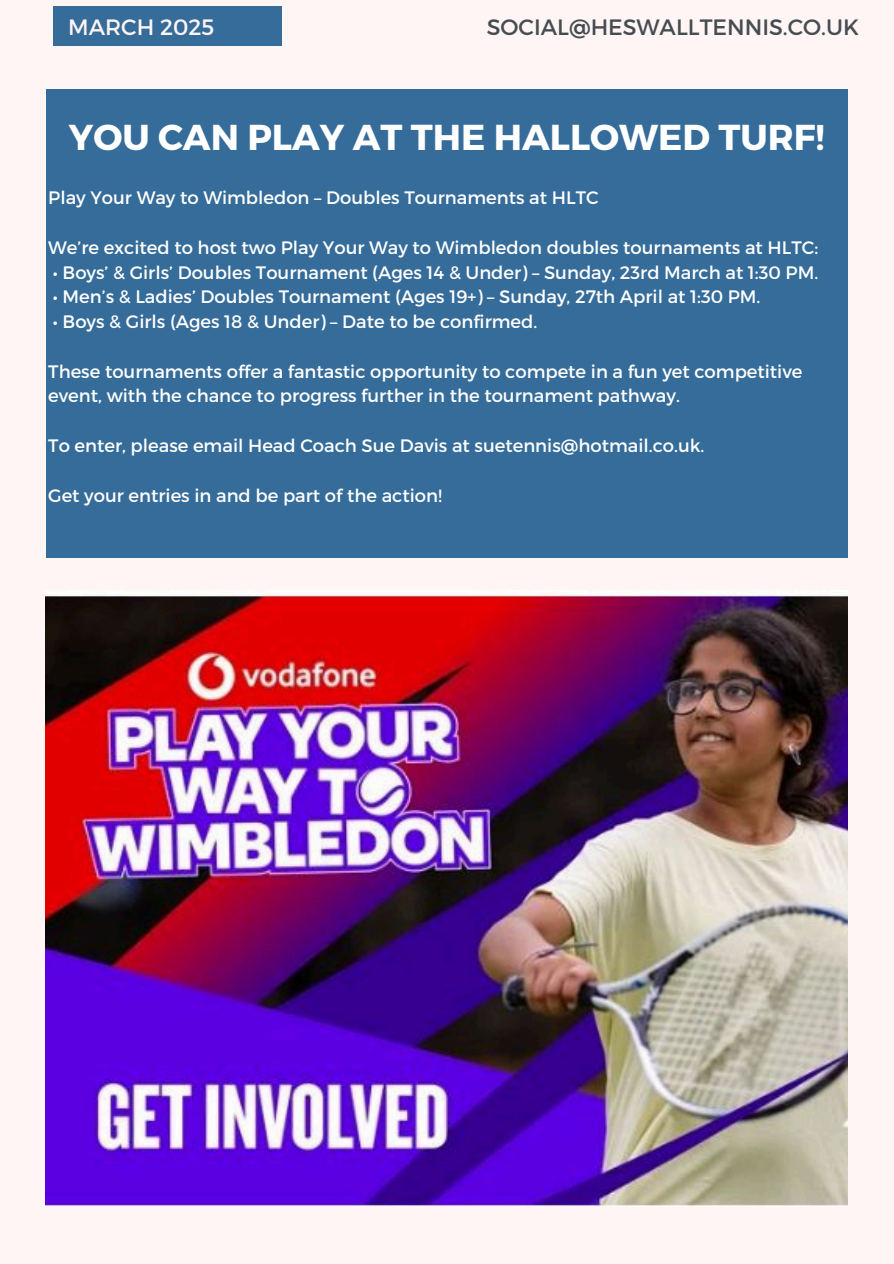
<style>
.page{position:relative;width:894px;height:1264px;background:#fff}
.page>*{position:absolute;margin:0;border:0;box-sizing:border-box;transform-origin:0 0}
.t1{font:700 36px "Montserrat";color:#fff}
.t2{font:22.2px "Montserrat";color:#464d50}
.t3{font:22.2px "Montserrat";color:#fff5f5}
.t4{font:18px/24.8px "Montserrat";color:#fff}
</style>
<div class="page">
<div style="left:0;top:0;width:893px;height:1263px;background:#fff5f5"></div>
<div style="left:46px;top:89px;width:801px;height:468px;background:#356c9a"></div>
<img style="left:46px;top:594px;width:801px;height:612px">
<div style="left:53px;top:6px;width:229px;height:40px;background:#356c9a"></div>
<p class="t3" style="left:68px;top:13px;width:147px">MARCH 2025</p>
<p class="t2" style="left:486px;top:12px;width:373px">SOCIAL@HESWALLTENNIS.CO.UK</p>
<h2 class="t1" style="left:69px;top:114px;width:757px">YOU CAN PLAY AT THE HALLOWED TURF!</h2>
<h2 class="t4" style="left:48px;top:185px;width:551px">Play Your Way to Wimbledon – Doubles Tournaments at HLTC</h2>
<h1 class="t4" style="left:48px;top:234px;width:771px">We’re excited to host two Play Your Way to Wimbledon doubles tournaments at HLTC:</h1>
<p class="t4" style="left:53px;top:259px;width:766px">• Boys’ &amp; Girls’ Doubles Tournament (Ages 14 &amp; Under) – Sunday, 23rd March at 1:30 PM.</p>
<p class="t4" style="left:53px;top:284px;width:709px">• Men’s &amp; Ladies’ Doubles Tournament (Ages 19+) – Sunday, 27th April at 1:30 PM.</p>
<p class="t4" style="left:53px;top:308px;width:486px">• Boys &amp; Girls (Ages 18 &amp; Under) – Date to be confirmed.</p>
<p class="t4" style="left:48px;top:358px;width:755px">These tournaments offer a fantastic opportunity to compete in a fun yet competitive event, with the chance to progress further in the tournament pathway.</p>
<p class="t4" style="left:48px;top:432px;width:657px">To enter, please email Head Coach Sue Davis at suetennis@hotmail.co.uk.</p>
<p class="t4" style="left:48px;top:482px;width:395px">Get your entries in and be part of the action!</p>
</div>
